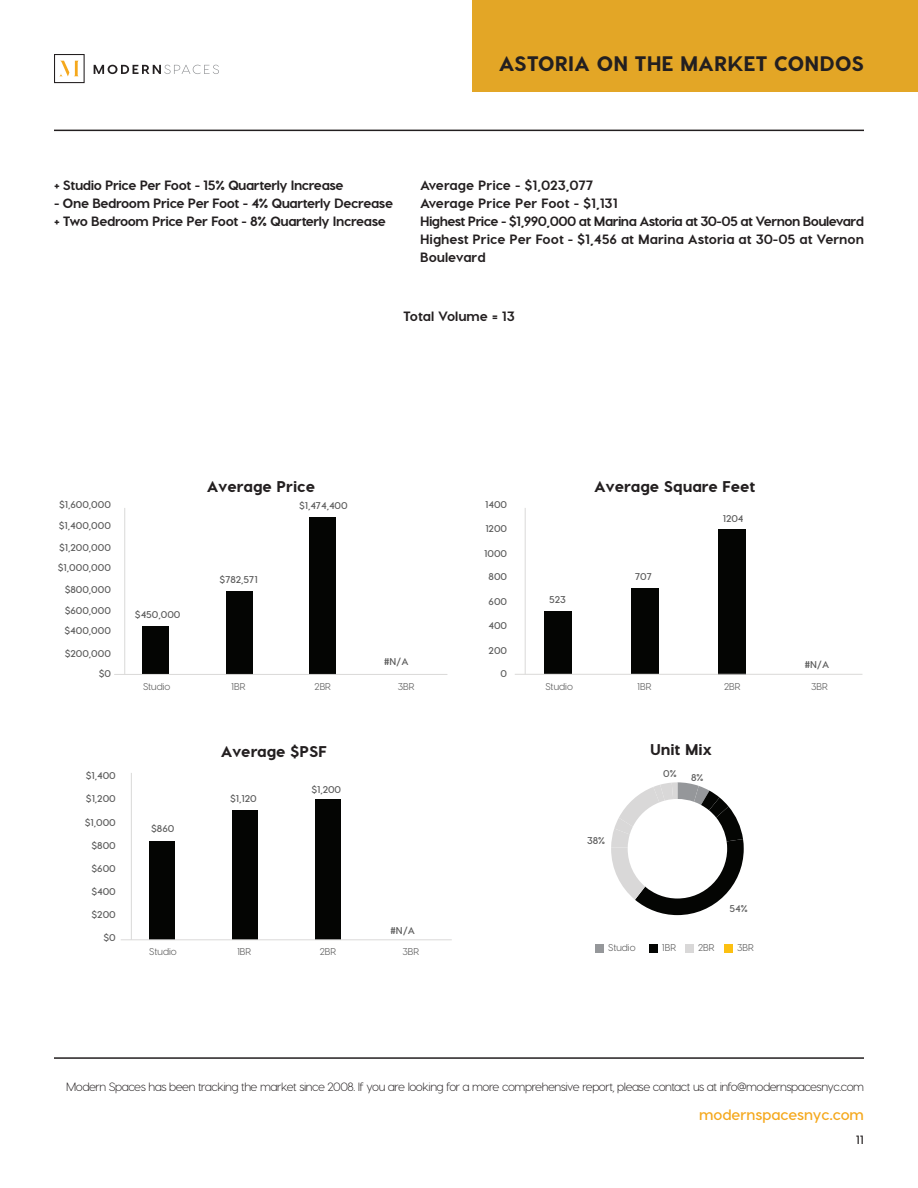
<style>
.page{position:relative;width:918px;height:1188px;background:#fff}
.page>*{position:absolute;margin:0;border:0;box-sizing:border-box;transform-origin:0 0}
.t1{font:800 21px "Visby CF";color:#231f20}
.t2{font:800 15.6px "Visby CF";letter-spacing:-.005em;color:#231f20}
.t3{font:700 15px "Visby CF";color:#f5a81c}
.t4{font:800 13.5px "Visby CF";letter-spacing:-.03em;color:#231f20}
.t5{font:800 13.5px/18px "Visby CF";color:#231f20}
.t6{font:300 12px "Visby CF";letter-spacing:-.04em;color:#231f20}
.t7{font:700 12px "Visby CF";color:#231f20}
.t8{font:700 9.9px/20.2px "Visby CF";color:#595959}
.t9{font:9.9px "Visby CF";color:#595959}
</style>
<div class="page">
<div style="left:472px;top:0;width:446px;height:92px;background:#e3a626"></div>
<hr style="left:54px;top:130px;width:810px;height:1px;background:#231f20">
<hr style="left:54px;top:1057px;width:810px;height:2px;background:#231f20">
<div style="left:54px;top:54px;width:31px;height:29px;border:1px solid #231f20"></div>
<svg style="left:60px;top:61px;width:18px;height:15px"></svg>
<svg style="left:94px;top:65px;width:125px;height:9px"></svg>
<svg style="left:611px;top:782px;width:133px;height:133px"></svg>
<div style="left:595px;top:944px;width:9px;height:9px;background:#95979a"></div>
<div style="left:649px;top:944px;width:9px;height:9px;background:#040503"></div>
<div style="left:685px;top:944px;width:9px;height:9px;background:#d9d8d8"></div>
<div style="left:724px;top:944px;width:9px;height:9px;background:#fcc011"></div>
<div style="left:545px;top:612px;width:27px;height:62px;background:#040503"></div>
<div style="left:632px;top:589px;width:27px;height:85px;background:#040503"></div>
<div style="left:718px;top:529px;width:28px;height:145px;background:#040503"></div>
<hr style="left:515px;top:674px;width:347px;height:1px;background:#dad9d8">
<hr style="left:525px;top:508px;width:1px;height:166px;background:#dad9d8">
<div style="left:143px;top:626px;width:26px;height:48px;background:#040503"></div>
<div style="left:226px;top:591px;width:26px;height:83px;background:#040503"></div>
<div style="left:309px;top:517px;width:27px;height:157px;background:#040503"></div>
<hr style="left:114px;top:674px;width:333px;height:1px;background:#dad9d8">
<hr style="left:124px;top:508px;width:1px;height:166px;background:#dad9d8">
<div style="left:149px;top:841px;width:26px;height:99px;background:#040503"></div>
<div style="left:232px;top:811px;width:26px;height:129px;background:#040503"></div>
<div style="left:315px;top:800px;width:26px;height:140px;background:#040503"></div>
<hr style="left:121px;top:939px;width:331px;height:1px;background:#dad9d8">
<hr style="left:131px;top:773px;width:1px;height:167px;background:#dad9d8">
<p class="t1" style="left:499px;top:50px;width:367px">ASTORIA ON THE MARKET CONDOS</p>
<p class="t4" style="left:54px;top:177px;width:291px">+ Studio Price Per Foot - 15% Quarterly Increase</p>
<p class="t4" style="left:54px;top:195px;width:341px">- One Bedroom Price Per Foot - 4% Quarterly Decrease</p>
<p class="t4" style="left:54px;top:213px;width:333px">+ Two Bedroom Price Per Foot - 8% Quarterly Increase</p>
<p class="t5" style="left:420px;top:176px;width:175px">Average Price - $1,023,077</p>
<p class="t5" style="left:420px;top:194px;width:199px">Average Price Per Foot - $1,131</p>
<p class="t4" style="left:420px;top:213px;width:445px">Highest Price - $1,990,000 at Marina Astoria at 30-05 at Vernon Boulevard</p>
<p class="t5" style="left:420px;top:230px;width:445px">Highest Price Per Foot - $1,456 at Marina Astoria at 30-05 at Vernon<br>Boulevard</p>
<p class="t5" style="left:403px;top:307px;width:113px">Total Volume = 13</p>
<p class="t2" style="left:207px;top:477px;width:110px">Average Price</p>
<p class="t2" style="left:594px;top:476px;width:163px">Average Square Feet</p>
<p class="t8" style="left:59px;top:494px;width:53px">$1,600,000</p>
<p class="t8" style="left:58px;top:537px;width:55px">$1,200,000 $1,000,000</p>
<p class="t8" style="left:65px;top:578px;width:48px;line-height:21.6px">$800,000 $600,000</p>
<p class="t8" style="left:65px;top:620px;width:48px">$400,000</p>
<p class="t8" style="left:65px;top:642px;width:48px;line-height:20.9px;text-align:right">$200,000 $0</p>
<p class="t8" style="left:59px;top:515px;width:54px">$1,400,000</p>
<p class="t8" style="left:135px;top:604px;width:47px">$450,000</p>
<p class="t8" style="left:220px;top:569px;width:40px">$782,571</p>
<p class="t8" style="left:299px;top:495px;width:50px">$1,474,400</p>
<p class="t8" style="left:384px;top:651px;width:26px">#N/A</p>
<p class="t9" style="left:143px;top:681px;width:29px">Studio</p>
<p class="t9" style="left:231px;top:681px;width:16px">1BR</p>
<p class="t9" style="left:315px;top:681px;width:18px">2BR</p>
<p class="t9" style="left:398px;top:681px;width:18px">3BR</p>
<p class="t8" style="left:86px;top:765px;width:32px">$1,400</p>
<p class="t8" style="left:86px;top:789px;width:31px">$1,200</p>
<p class="t8" style="left:85px;top:812px;width:33px">$1,000</p>
<p class="t8" style="left:91px;top:835px;width:26px">$800</p>
<p class="t8" style="left:92px;top:858px;width:26px">$600</p>
<p class="t8" style="left:91px;top:881px;width:26px">$400</p>
<p class="t8" style="left:92px;top:904px;width:26px">$200</p>
<p class="t8" style="left:104px;top:928px;width:14px">$0</p>
<p class="t2" style="left:221px;top:742px;width:108px">Average $PSF</p>
<p class="t8" style="left:151px;top:819px;width:25px">$860</p>
<p class="t8" style="left:230px;top:788px;width:28px">$1,120</p>
<p class="t8" style="left:311px;top:779px;width:31px">$1,200</p>
<p class="t8" style="left:390px;top:920px;width:26px">#N/A</p>
<p class="t9" style="left:149px;top:946px;width:29px">Studio</p>
<p class="t9" style="left:237px;top:946px;width:16px">1BR</p>
<p class="t9" style="left:320px;top:946px;width:18px">2BR</p>
<p class="t9" style="left:403px;top:946px;width:18px">3BR</p>
<p class="t8" style="left:485px;top:494px;width:24px">1400</p>
<p class="t8" style="left:485px;top:518px;width:23px">1200</p>
<p class="t8" style="left:484px;top:543px;width:25px">1000</p>
<p class="t8" style="left:489px;top:567px;width:20px">800</p>
<p class="t8" style="left:489px;top:591px;width:20px">600</p>
<p class="t8" style="left:488px;top:616px;width:20px">400</p>
<p class="t8" style="left:489px;top:640px;width:20px">200</p>
<p class="t8" style="left:501px;top:663px;width:8px">0</p>
<p class="t8" style="left:549px;top:590px;width:18px">523</p>
<p class="t8" style="left:635px;top:567px;width:18px">707</p>
<p class="t8" style="left:723px;top:508px;width:22px">1204</p>
<p class="t8" style="left:805px;top:654px;width:26px">#N/A</p>
<p class="t9" style="left:545px;top:681px;width:29px">Studio</p>
<p class="t9" style="left:637px;top:681px;width:16px">1BR</p>
<p class="t9" style="left:724px;top:681px;width:18px">2BR</p>
<p class="t9" style="left:811px;top:681px;width:18px">3BR</p>
<p class="t2" style="left:650px;top:740px;width:63px">Unit Mix</p>
<p class="t8" style="left:587px;top:830px;width:20px">38%</p>
<p class="t8" style="left:663px;top:763px;width:15px">0%</p>
<p class="t8" style="left:691px;top:767px;width:14px">8%</p>
<p class="t8" style="left:730px;top:898px;width:20px">54%</p>
<p class="t9" style="left:608px;top:942px;width:29px">Studio</p>
<p class="t9" style="left:662px;top:942px;width:16px">1BR</p>
<p class="t9" style="left:698px;top:942px;width:18px">2BR</p>
<p class="t9" style="left:737px;top:942px;width:18px">3BR</p>
<p class="t6" style="left:66px;top:1080px;width:799px">Modern Spaces has been tracking the market since 2008. If you are looking for a more comprehensive report, please contact us at info@modernspacesnyc.com</p>
<p class="t3" style="left:699px;top:1105px;width:166px">modernspacesnyc.com</p>
<p class="t7" style="left:856px;top:1132px;width:10px">11</p>
</div>
